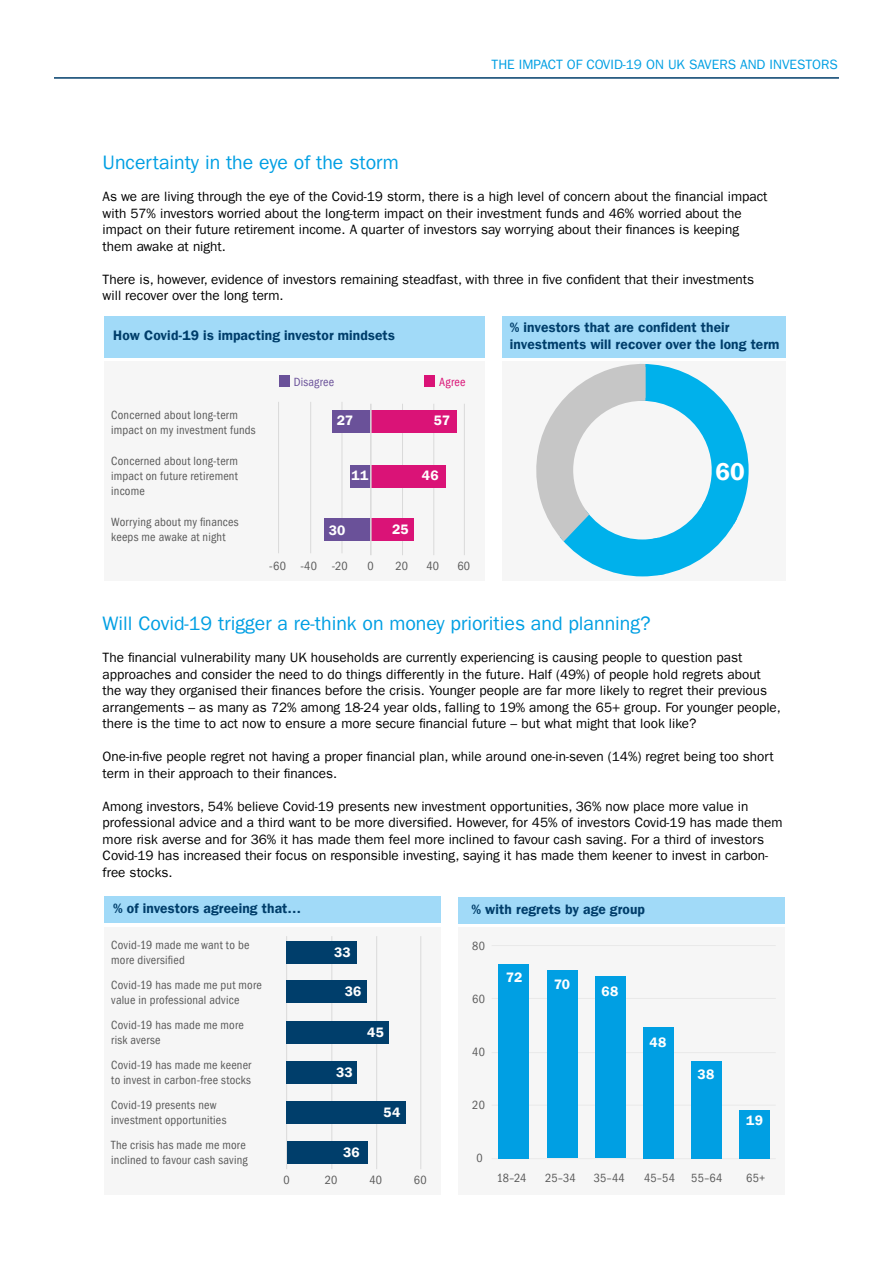
<style>
.page{position:relative;width:893px;height:1263px;background:#fff}
.page>*{position:absolute;margin:0;border:0;box-sizing:border-box;transform-origin:0 0}
.t1{font:24.45px "ITC Frank Gofor Ameriprise Dm";color:#fff}
.t2{font:19.5px "ITC Frank Gofor Ameriprise";color:#009fe3}
.t3{font:13.8px/16.5px "ITC Frank Gofor Ameriprise Dm";letter-spacing:.01em;color:#003e6b}
.t4{font:13.8px "ITC Frank Gofor Ameriprise Dm";letter-spacing:.015em;color:#fff}
.t5{font:13.5px/16.5px "ITC Frank Gofor Ameriprise";color:#000}
.t6{font:13.5px "ITC Frank Gofor Ameriprise";color:#009fe3}
.t7{font:condensed 12.15px/14.7px "ITC Frank Gofor Ameriprise";letter-spacing:.015em;color:#5a5a5a}
.t8{font:condensed 12.15px "ITC Frank Gofor Ameriprise";letter-spacing:.02em;color:#6a5199}
.t9{font:condensed 12.15px "ITC Frank Gofor Ameriprise";letter-spacing:.025em;color:#da1377}
</style>
<div class="page">
<div style="left:104px;top:361px;width:381px;height:220px;background:#f6f6f6"></div>
<hr style="left:278px;top:402px;width:1px;height:151px;background:#dadada">
<hr style="left:310px;top:402px;width:1px;height:151px;background:#dadada">
<hr style="left:342px;top:402px;width:1px;height:151px;background:#dadada">
<hr style="left:402px;top:404px;width:1px;height:151px;background:#dadada">
<hr style="left:433px;top:404px;width:1px;height:151px;background:#dadada">
<hr style="left:464px;top:404px;width:1px;height:151px;background:#dadada">
<div style="left:104px;top:317px;width:381px;height:41px;background:#a1daf8"></div>
<div style="left:502px;top:361px;width:283px;height:220px;background:#f6f6f6"></div>
<div style="left:502px;top:317px;width:284px;height:41px;background:#a1daf8"></div>
<svg style="left:536px;top:363px;width:213px;height:214px"></svg>
<div style="left:639px;top:367px;width:6px;height:31px;background:#c6c6c6"></div>
<div style="left:332px;top:410px;width:38px;height:23px;background:#6a5199"></div>
<div style="left:371px;top:466px;width:75px;height:22px;background:#da1377"></div>
<div style="left:279px;top:376px;width:10px;height:11px;background:#6a5199"></div>
<div style="left:424px;top:376px;width:10px;height:11px;background:#da1377"></div>
<div style="left:371px;top:518px;width:43px;height:22px;background:#da1377"></div>
<div style="left:371px;top:411px;width:86px;height:22px;background:#da1377"></div>
<div style="left:350px;top:466px;width:20px;height:22px;background:#6a5199"></div>
<div style="left:324px;top:518px;width:46px;height:22px;background:#6a5199"></div>
<hr style="left:370px;top:404px;width:2px;height:151px;background:#dadada">
<div style="left:104px;top:927px;width:336px;height:267px;background:#f6f6f6"></div>
<hr style="left:286px;top:936px;width:1px;height:233px;background:#dadada">
<hr style="left:331px;top:936px;width:1px;height:233px;background:#dadada">
<hr style="left:376px;top:936px;width:1px;height:233px;background:#dadada">
<hr style="left:420px;top:936px;width:1px;height:233px;background:#dadada">
<div style="left:104px;top:896px;width:336px;height:27px;background:#a1daf8"></div>
<div style="left:287px;top:980px;width:80px;height:23px;background:#003e6b"></div>
<div style="left:287px;top:1022px;width:102px;height:22px;background:#003e6b"></div>
<div style="left:287px;top:1062px;width:70px;height:22px;background:#003e6b"></div>
<div style="left:287px;top:1102px;width:119px;height:22px;background:#003e6b"></div>
<div style="left:287px;top:1142px;width:80px;height:22px;background:#003e6b"></div>
<div style="left:287px;top:942px;width:70px;height:22px;background:#003e6b"></div>
<div style="left:458px;top:927px;width:327px;height:267px;background:#f6f6f6"></div>
<hr style="left:492px;top:1105px;width:284px;height:1px;background:#e9e9e9">
<hr style="left:492px;top:1052px;width:284px;height:1px;background:#e9e9e9">
<hr style="left:492px;top:998px;width:284px;height:1px;background:#e9e9e9">
<hr style="left:492px;top:945px;width:284px;height:1px;background:#e9e9e9">
<hr style="left:492px;top:1158px;width:284px;height:1px;background:#e9e9e9">
<div style="left:498px;top:964px;width:31px;height:194px;background:#009fe3"></div>
<div style="left:547px;top:970px;width:30px;height:188px;background:#009fe3"></div>
<div style="left:595px;top:976px;width:31px;height:182px;background:#009fe3"></div>
<div style="left:643px;top:1027px;width:31px;height:131px;background:#009fe3"></div>
<div style="left:691px;top:1061px;width:31px;height:97px;background:#009fe3"></div>
<div style="left:739px;top:1110px;width:31px;height:48px;background:#009fe3"></div>
<div style="left:458px;top:897px;width:327px;height:27px;background:#a1daf8"></div>
<hr style="left:54px;top:77px;width:785px;height:2px;background:#003e6b">
<p class="t6" style="left:492px;top:56px;width:348px">THE IMPACT OF COVID-19 ON UK SAVERS AND INVESTORS</p>
<h2 class="t2" style="left:103px;top:151px;width:298px">Uncertainty in the eye of the storm</h2>
<p class="t5" style="left:103px;top:189px;width:666px">As we are living through the eye of the Covid-19 storm, there is a high level of concern about the financial impact with 57% investors worried about the long-term impact on their investment funds and 46% worried about the impact on their future retirement income. A quarter of investors say worrying about their finances is keeping them awake at night.</p>
<p class="t5" style="left:103px;top:271px;width:653px">There is, however, evidence of investors remaining steadfast, with three in five confident that their investments will recover over the long term.</p>
<p class="t3" style="left:113px;top:327px;width:283px">How Covid-19 is impacting investor mindsets</p>
<p class="t3" style="left:510px;top:319px;width:271px">% investors that are confident their investments will recover over the long term</p>
<p class="t7" style="left:111px;top:408px;width:146px">Concerned about long-term impact on my investment funds</p>
<p class="t7" style="left:111px;top:454px;width:128px;text-align:justify">Concerned about long-term impact on future retirement income</p>
<p class="t7" style="left:111px;top:515px;width:129px">Worrying about my finances keeps me awake at night</p>
<p class="t8" style="left:294px;top:375px;width:42px">Disagree</p>
<p class="t9" style="left:439px;top:375px;width:28px">Agree</p>
<p class="t4" style="left:337px;top:412px;width:18px">27</p>
<p class="t4" style="left:434px;top:413px;width:18px">57</p>
<p class="t4" style="left:352px;top:467px;width:18px">11</p>
<p class="t4" style="left:422px;top:467px;width:18px">46</p>
<p class="t4" style="left:329px;top:522px;width:18px">30</p>
<p class="t4" style="left:392px;top:521px;width:18px">25</p>
<p class="t7" style="left:269px;top:559px;width:80px">-60 -40 -20</p>
<p class="t7" style="left:395px;top:559px;width:14px">20</p>
<p class="t7" style="left:426px;top:559px;width:14px">40</p>
<p class="t7" style="left:457px;top:559px;width:14px">60</p>
<p class="t7" style="left:368px;top:559px;width:8px">0</p>
<h1 class="t1" style="left:715px;top:458px;width:31px">60</h1>
<h2 class="t2" style="left:103px;top:612px;width:550px">Will Covid-19 trigger a re-think on money priorities and planning?</h2>
<p class="t5" style="left:103px;top:650px;width:680px">The financial vulnerability many UK households are currently experiencing is causing people to question past approaches and consider the need to do things differently in the future. Half (49%) of people hold regrets about the way they organised their finances before the crisis. Younger people are far more likely to regret their previous arrangements – as many as 72% among 18-24 year olds, falling to 19% among the 65+ group. For younger people, there is the time to act now to ensure a more secure financial future – but what might that look like?</p>
<p class="t5" style="left:103px;top:749px;width:673px">One-in-five people regret not having a proper financial plan, while around one-in-seven (14%) regret being too short term in their approach to their finances.</p>
<p class="t5" style="left:103px;top:798px;width:681px">Among investors, 54% believe Covid-19 presents new investment opportunities, 36% now place more value in professional advice and a third want to be more diversified. However, for 45% of investors Covid-19 has made them more risk averse and for 36% it has made them feel more inclined to favour cash saving. For a third of investors Covid-19 has increased their focus on responsible investing, saying it has made them keener to invest in carbon&shy;free stocks.</p>
<p class="t3" style="left:113px;top:900px;width:190px">% of investors agreeing that…</p>
<p class="t3" style="left:472px;top:901px;width:175px">% with regrets by age group</p>
<p class="t7" style="left:111px;top:938px;width:140px">Covid-19 made me want to be more diversified</p>
<p class="t4" style="left:334px;top:944px;width:18px">33</p>
<p class="t7" style="left:472px;top:939px;width:14px">80</p>
<p class="t7" style="left:111px;top:978px;width:152px">Covid-19 has made me put more value in professional advice</p>
<p class="t4" style="left:345px;top:983px;width:18px">36</p>
<p class="t7" style="left:111px;top:1018px;width:134px">Covid-19 has made me more risk averse</p>
<p class="t4" style="left:367px;top:1024px;width:18px">45</p>
<p class="t7" style="left:111px;top:1058px;width:142px">Covid-19 has made me keener to invest in carbon-free stocks</p>
<p class="t4" style="left:336px;top:1064px;width:18px">33</p>
<p class="t7" style="left:111px;top:1098px;width:117px">Covid-19 presents new investment opportunities</p>
<p class="t4" style="left:384px;top:1104px;width:18px">54</p>
<p class="t7" style="left:111px;top:1138px;width:138px">The crisis has made me more inclined to favour cash saving</p>
<p class="t4" style="left:343px;top:1144px;width:18px">36</p>
<p class="t7" style="left:472px;top:991px;width:14px">60</p>
<p class="t7" style="left:472px;top:1044px;width:14px">40</p>
<p class="t7" style="left:472px;top:1097px;width:14px">20</p>
<p class="t7" style="left:476px;top:1150px;width:8px">0</p>
<p class="t4" style="left:506px;top:969px;width:18px">72</p>
<p class="t4" style="left:554px;top:976px;width:18px">70</p>
<p class="t4" style="left:601px;top:983px;width:18px">68</p>
<p class="t4" style="left:650px;top:1034px;width:18px">48</p>
<p class="t4" style="left:698px;top:1066px;width:18px">38</p>
<p class="t4" style="left:746px;top:1112px;width:18px">19</p>
<p class="t7" style="left:283px;top:1173px;width:8px">0</p>
<p class="t7" style="left:325px;top:1173px;width:14px">20</p>
<p class="t7" style="left:369px;top:1173px;width:14px">40</p>
<p class="t7" style="left:414px;top:1173px;width:14px">60</p>
<p class="t7" style="left:497px;top:1170px;width:31px">18–24</p>
<p class="t7" style="left:545px;top:1170px;width:32px">25–34</p>
<p class="t7" style="left:594px;top:1170px;width:32px">35–44</p>
<p class="t7" style="left:644px;top:1170px;width:32px">45–54</p>
<p class="t7" style="left:691px;top:1170px;width:32px">55–64</p>
<p class="t7" style="left:746px;top:1170px;width:21px">65+</p>
</div>
